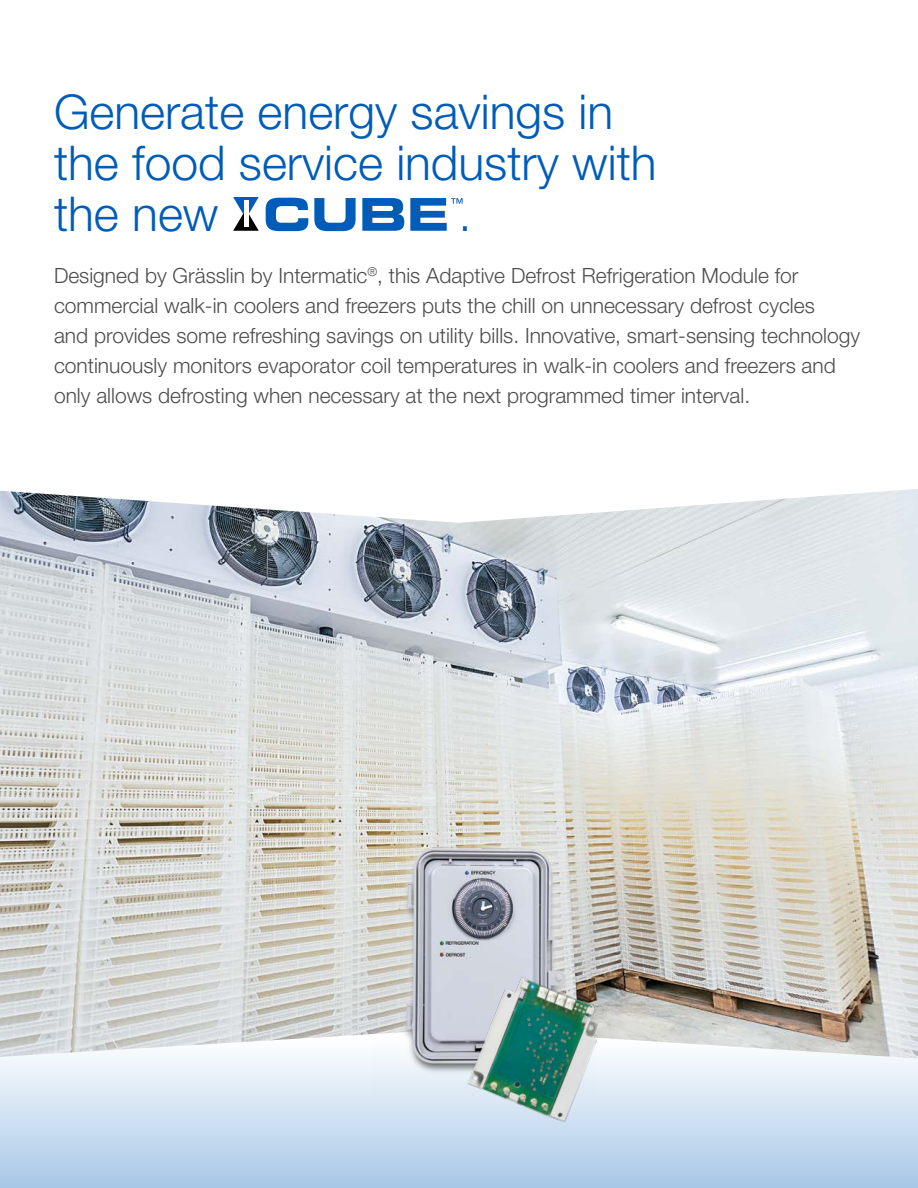
<style>
.page{position:relative;width:918px;height:1188px;background:#fff}
.page>*{position:absolute;margin:0;border:0;box-sizing:border-box;transform-origin:0 0}
.t1{font:300 48px/51px "Helvetica Neue LT Std";color:#005cb9}
.t2{font:300 45px "Helvetica Neue LT Std";color:#005cb9}
.t3{font:300 21px/30px "Helvetica Neue LT Std";color:#4d4d4f}
</style>
<div class="page">
<svg style="left:0;top:1059px;width:917px;height:129px;background:#caddf0"></svg>
<img style="left:0;top:489px;width:918px;height:570px">
<img style="left:373px;top:804px;width:223px;height:292px">
<img style="left:446px;top:956px;width:178px;height:179px">
<svg style="left:266px;top:198px;width:42px;height:33px"></svg>
<svg style="left:314px;top:198px;width:42px;height:33px"></svg>
<svg style="left:362px;top:198px;width:42px;height:33px"></svg>
<svg style="left:233px;top:198px;width:26px;height:33px"></svg>
<hr style="left:244px;top:200px;width:4px;height:27px;background:#fff">
<svg style="left:410px;top:198px;width:53px;height:33px"></svg>
<h1 class="t1" style="left:54px;top:85px;width:604px">Generate energy savings in the food service industry with the new</h1>
<h2 class="t2" style="left:459px;top:187px;width:14px">.</h2>
<p class="t3" style="left:54px;top:260px;width:808px">Designed by Grässlin by Intermatic<sup>®</sup>, this Adaptive Defrost Refrigeration Module for commercial walk-in coolers and freezers puts the chill on unnecessary defrost cycles<br>and provides some refreshing savings on utility bills. Innovative, smart-sensing technology continuously monitors evaporator coil temperatures in walk-in coolers and freezers and only allows defrosting when necessary at the next programmed timer interval.</p>
</div>
